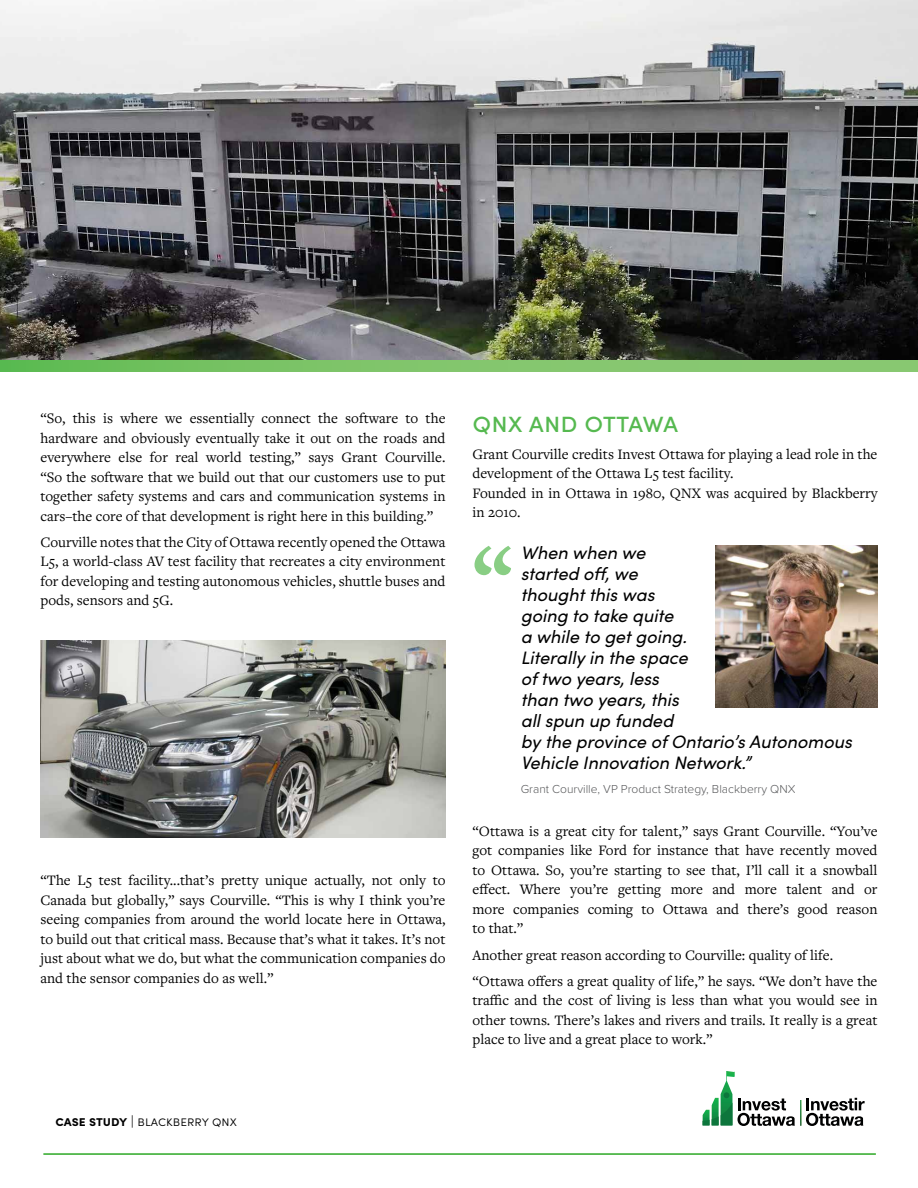
<style>
.page{position:relative;width:918px;height:1188px;background:#fff}
.page>*{position:absolute;margin:0;border:0;box-sizing:border-box;transform-origin:0 0}
.t1{font:27px "Sofia Pro";color:#56b950}
.t2{font:italic 18px/21px "Sofia Pro";color:#000}
.t3{font:15px/19.5px "Freight Text Pro";color:#000;text-align:justify}
.t4{font:300 13.5px "Sofia Pro";color:#000}
.t5{font:300 12px "Proxima Soft";color:#58595b}
.s1{font-weight:700}
</style>
<div class="page">
<svg style="left:475px;top:546px;width:36px;height:29px"></svg>
<img style="left:716px;top:546px;width:162px;height:162px">
<img style="left:40px;top:641px;width:406px;height:197px">
<img style="left:0;top:0;width:918px;height:361px">
<hr style="left:43px;top:1153px;width:833px;height:2px;background:#56b950">
<img style="left:721px;top:1071px;width:14px;height:54px">
<svg style="left:703px;top:1092px;width:29px;height:34px"></svg>
<svg style="left:738px;top:1098px;width:127px;height:28px"></svg>
<svg style="left:0;top:361px;width:918px;height:11px;background:#7cc468"></svg>
<p class="t3" style="left:40px;top:408px;width:407px">“So, this is where we essentially connect the software to the hardware and obviously eventually take it out on the roads and everywhere else for real world testing,” says Grant Courville. “So the software that we build out that our customers use to put together safety systems and cars and communication systems in cars–the core of that development is right here in this building.”</p>
<p class="t3" style="left:40px;top:532px;width:407px">Courville notes that the City of Ottawa recently opened the Ottawa L5, a world-class AV test facility that recreates a city environment for developing and testing autonomous vehicles, shuttle buses and pods, sensors and 5G.</p>
<p class="t3" style="left:40px;top:870px;width:407px">“The L5 test facility...that’s pretty unique actually, not only to Canada but globally,” says Courville. “This is why I think you’re seeing companies from around the world locate here in Ottawa, to build out that critical mass. Because that’s what it takes. It’s not just about what we do, but what the communication companies do and the sensor companies do as well.”</p>
<p class="t4" style="left:55px;top:1111px;width:183px"><span class="s1">CASE STUDY</span> | blackberry qnx</p>
<h1 class="t1" style="left:472px;top:403px;width:208px">qnx and ottawa</h1>
<p class="t3" style="left:472px;top:443px;width:407px;text-align:left">Grant Courville credits Invest Ottawa for playing a lead role in the development of the Ottawa L5 test facility.<br>Founded in in Ottawa in 1980, QNX was acquired by Blackberry in 2010.</p>
<p class="t2" style="left:521px;top:541px;width:333px">When when we<br>started off, we<br>thought this was<br>going to take quite<br>a while to get going.<br>Literally in the space<br>of two years, less<br>than two years, this<br>all spun up funded<br>by the province of Ontario’s Autonomous<br>Vehicle Innovation Network.”</p>
<p class="t5" style="left:521px;top:780px;width:276px">Grant Courville, VP Product Strategy, Blackberry QNX</p>
<p class="t3" style="left:472px;top:821px;width:407px">“Ottawa is a great city for talent,” says Grant Courville. “You’ve got companies like Ford for instance that have recently moved to Ottawa. So, you’re starting to see that, I’ll call it a snowball effect. Where you’re getting more and more talent and or more companies coming to Ottawa and there’s good reason to that.”</p>
<p class="t3" style="left:472px;top:941px;width:406px;line-height:26.2px">Another great reason according to Courville: quality of life. “Ottawa offers a great quality of life,” he says. “We don’t have the</p>
<p class="t3" style="left:472px;top:990px;width:407px">traffic and the cost of living is less than what you would see in other towns. There’s lakes and rivers and trails. It really is a great place to live and a great place to work.”</p>
</div>
